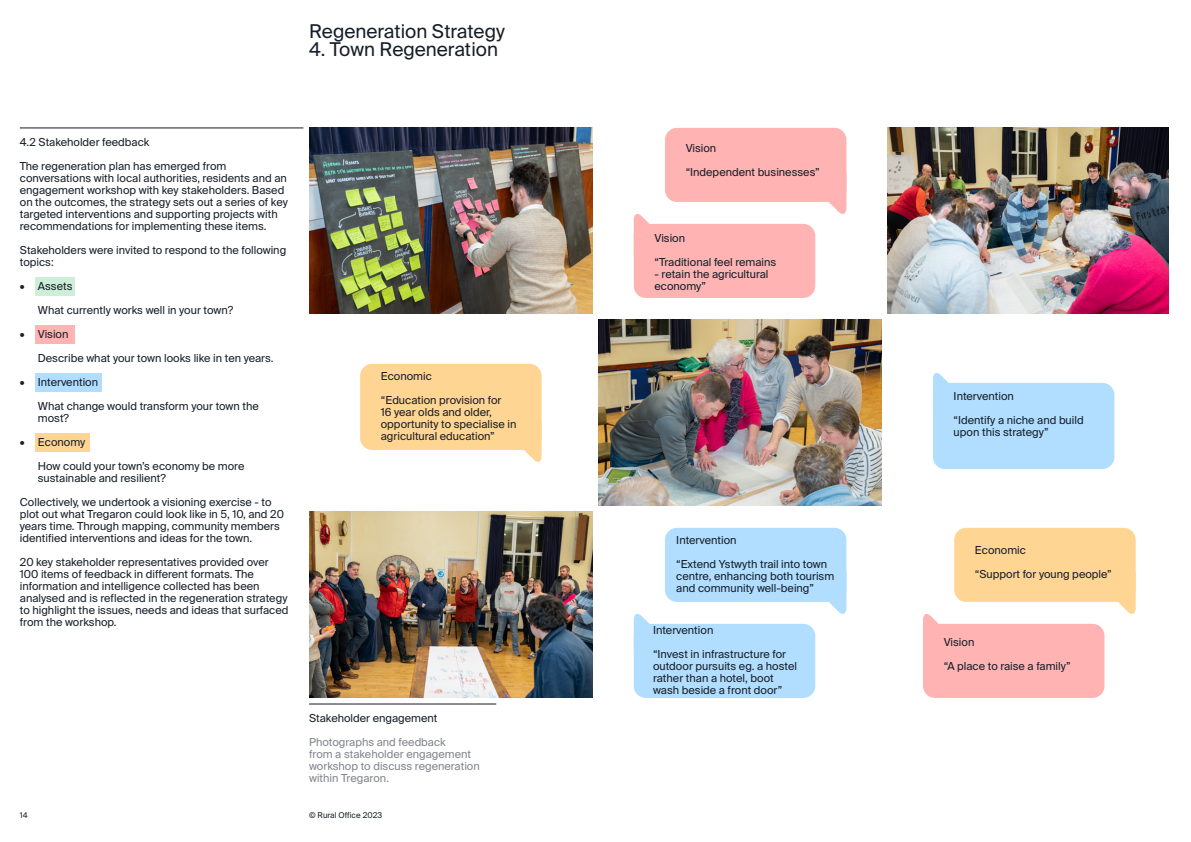
<style>
.page{position:relative;width:1191px;height:842px;background:#fff}
.page>*{position:absolute;margin:0;border:0;box-sizing:border-box;transform-origin:0 0}
.t1{font:19px "Suisse Intl";color:#161e28}
.RO_Suisse_Int_l_Body{font:11px/12px "Suisse Intl";color:#161e28}
.RO_Suisse_Int_l_Body-2{font:11px/12px "Suisse Intl";color:#82858c}
.t2{font:8px "Suisse Intl";color:#161e28}
</style>
<div class="page">
<img style="left:598px;top:320px;width:284px;height:186px">
<div style="left:36px;top:434px;width:54px;height:18px;background:#ffd594"></div>
<div style="left:36px;top:278px;width:39px;height:18px;background:#cdeed7"></div>
<div style="left:36px;top:326px;width:39px;height:18px;background:#ffb3b3"></div>
<div style="left:36px;top:374px;width:66px;height:18px;background:#b1ddff"></div>
<hr style="left:20px;top:128px;width:283px;height:1px;background:#161e28">
<img style="left:309px;top:128px;width:283px;height:186px">
<hr style="left:309px;top:704px;width:187px;height:1px;background:#161e28">
<div style="left:933px;top:383px;width:181px;height:86px;background:#b1ddff;border-radius:12px"></div>
<svg style="left:933px;top:373px;width:16px;height:19px"></svg>
<div style="left:634px;top:624px;width:181px;height:74px;background:#b1ddff;border-radius:12px"></div>
<svg style="left:634px;top:614px;width:53px;height:19px"></svg>
<div style="left:634px;top:224px;width:181px;height:74px;background:#ffb3b3;border-radius:12px"></div>
<svg style="left:634px;top:214px;width:16px;height:19px"></svg>
<div style="left:665px;top:528px;width:181px;height:74px;background:#b1ddff;border-radius:12px"></div>
<svg style="left:829px;top:593px;width:17px;height:21px"></svg>
<div style="left:665px;top:128px;width:181px;height:74px;background:#ffb3b3;border-radius:12px"></div>
<svg style="left:829px;top:193px;width:17px;height:21px"></svg>
<div style="left:923px;top:624px;width:181px;height:74px;background:#ffb3b3;border-radius:12px"></div>
<svg style="left:923px;top:614px;width:53px;height:19px"></svg>
<div style="left:360px;top:364px;width:181px;height:86px;background:#ffd594;border-radius:12px"></div>
<svg style="left:524px;top:441px;width:17px;height:21px"></svg>
<div style="left:954px;top:528px;width:181px;height:74px;background:#ffd594;border-radius:12px"></div>
<svg style="left:1118px;top:593px;width:17px;height:21px"></svg>
<img style="left:309px;top:512px;width:283px;height:186px">
<img style="left:887px;top:128px;width:281px;height:186px">
<h1 class="t1" style="left:309px;top:20px;width:197px">Regeneration Strategy</h1>
<h1 class="t1" style="left:309px;top:38px;width:190px">4. Town Regeneration</h1>
<p class="RO_Suisse_Int_l_Body" style="left:20px;top:136px;width:131px">4.2 Stakeholder feedback</p>
<p class="RO_Suisse_Int_l_Body" style="left:20px;top:160px;width:269px">The regeneration plan has emerged from conversations with local authorities, residents and an engagement workshop with key stakeholders. Based on the outcomes, the strategy sets out a series of key targeted interventions and supporting projects with recommendations for implementing these items.</p>
<p class="RO_Suisse_Int_l_Body" style="left:20px;top:244px;width:268px">Stakeholders were invited to respond to the following topics:</p>
<p class="RO_Suisse_Int_l_Body" style="left:20px;top:280px;width:54px">• Assets</p>
<p class="RO_Suisse_Int_l_Body" style="left:38px;top:304px;width:197px">What currently works well in your town?</p>
<p class="RO_Suisse_Int_l_Body" style="left:20px;top:328px;width:50px">• Vision</p>
<p class="RO_Suisse_Int_l_Body" style="left:38px;top:352px;width:237px">Describe what your town looks like in ten years.</p>
<p class="RO_Suisse_Int_l_Body" style="left:20px;top:376px;width:80px">• Intervention</p>
<p class="RO_Suisse_Int_l_Body" style="left:38px;top:400px;width:223px">What change would transform your town the most?</p>
<p class="RO_Suisse_Int_l_Body" style="left:20px;top:436px;width:67px">• Economy</p>
<p class="RO_Suisse_Int_l_Body" style="left:38px;top:460px;width:208px">How could your town’s economy be more sustainable and resilient?</p>
<p class="RO_Suisse_Int_l_Body" style="left:20px;top:496px;width:266px">Collectively, we undertook a visioning exercise - to plot out what Tregaron could look like in 5, 10, and 20 years time. Through mapping, community members identified interventions and ideas for the town.</p>
<p class="RO_Suisse_Int_l_Body" style="left:20px;top:556px;width:270px">20 key stakeholder representatives provided over 100 items of feedback in different formats. The information and intelligence collected has been analysed and is reflected in the regeneration strategy to highlight the issues, needs and ideas that surfaced from the workshop.</p>
<p class="RO_Suisse_Int_l_Body" style="left:381px;top:370px;width:53px">Economic</p>
<p class="RO_Suisse_Int_l_Body" style="left:381px;top:394px;width:137px">“Education provision for<br>16 year olds and older, opportunity to specialise in agricultural education”</p>
<p class="RO_Suisse_Int_l_Body" style="left:309px;top:712px;width:130px">Stakeholder engagement</p>
<p class="RO_Suisse_Int_l_Body-2" style="left:309px;top:736px;width:172px">Photographs and feedback<br>from a stakeholder engagement workshop to discuss regeneration within Tregaron.</p>
<p class="t2" style="left:20px;top:810px;width:9px">14</p>
<p class="t2" style="left:309px;top:810px;width:75px">© Rural Office 2023</p>
<p class="RO_Suisse_Int_l_Body" style="left:685px;top:142px;width:32px">Vision</p>
<p class="RO_Suisse_Int_l_Body" style="left:685px;top:166px;width:135px">“Independent businesses”</p>
<p class="RO_Suisse_Int_l_Body" style="left:654px;top:232px;width:32px">Vision</p>
<p class="RO_Suisse_Int_l_Body" style="left:654px;top:256px;width:123px">“Traditional feel remains</p>
<p class="RO_Suisse_Int_l_Body" style="left:654px;top:268px;width:115px">- retain the agricultural economy”</p>
<p class="RO_Suisse_Int_l_Body" style="left:676px;top:535px;width:62px">Intervention</p>
<p class="RO_Suisse_Int_l_Body" style="left:676px;top:559px;width:159px">“Extend Ystwyth trail into town centre, enhancing both tourism and community well-being”</p>
<p class="RO_Suisse_Int_l_Body" style="left:653px;top:625px;width:62px">Intervention</p>
<p class="RO_Suisse_Int_l_Body" style="left:653px;top:649px;width:145px">“Invest in infrastructure for outdoor pursuits eg. a hostel rather than a hotel, boot wash beside a front door”</p>
<p class="RO_Suisse_Int_l_Body" style="left:953px;top:390px;width:62px">Intervention</p>
<p class="RO_Suisse_Int_l_Body" style="left:953px;top:414px;width:131px">“Identify a niche and build upon this strategy”</p>
<p class="RO_Suisse_Int_l_Body" style="left:975px;top:544px;width:53px">Economic</p>
<p class="RO_Suisse_Int_l_Body" style="left:975px;top:568px;width:138px">“Support for young people”</p>
<p class="RO_Suisse_Int_l_Body" style="left:943px;top:637px;width:32px">Vision</p>
<p class="RO_Suisse_Int_l_Body" style="left:943px;top:661px;width:128px">“A place to raise a family”</p>
</div>
